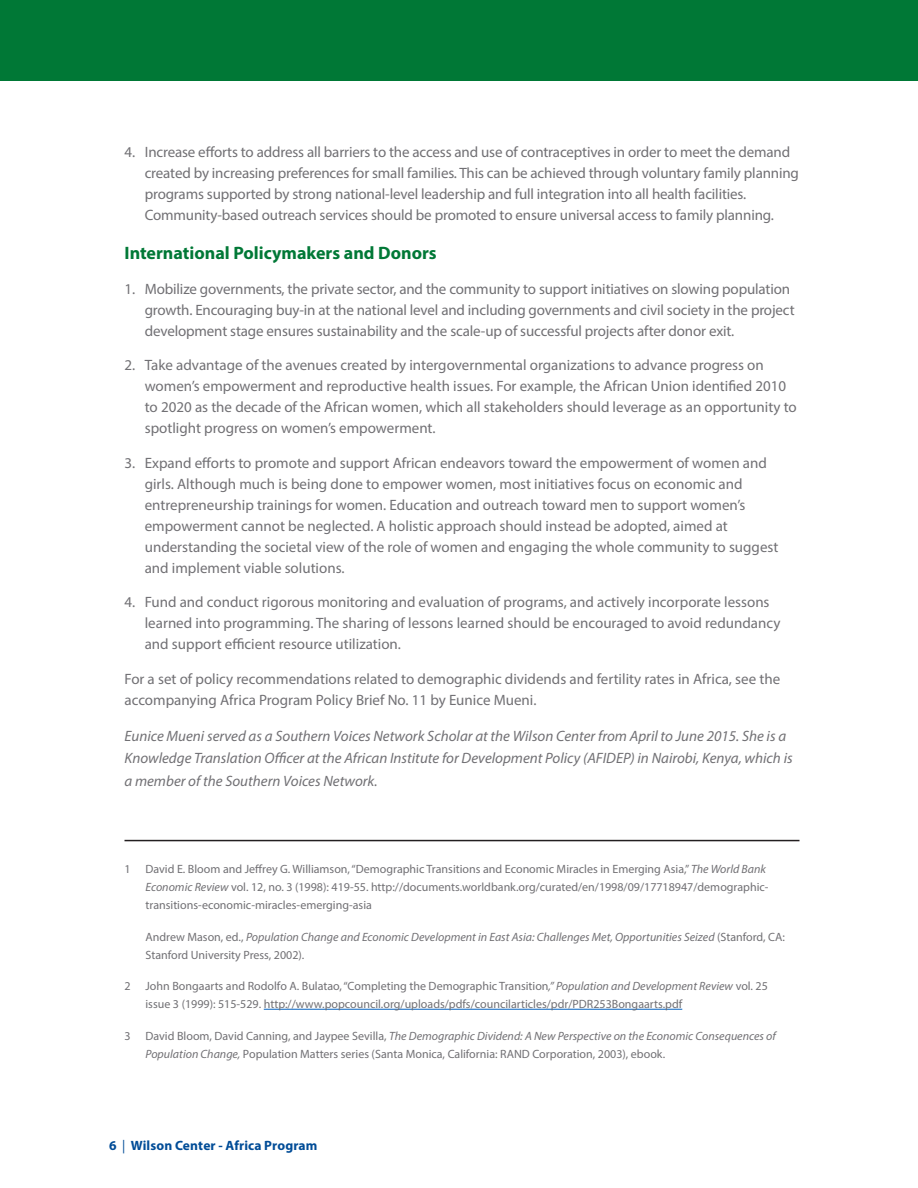
<style>
.page{position:relative;width:918px;height:1188px;background:#fff}
.page>*{position:absolute;margin:0;border:0;box-sizing:border-box;transform-origin:0 0}
.body_grey{font:700 18px "Myriad Pro";color:#007836}
.body_grey-2{font:15px/21px "Myriad Pro";color:#717074}
.body_grey-3{font:italic 15px/22.5px "Myriad Pro";color:#717074}
.t1{font:700 13.5px "Myriad Pro";letter-spacing:.01em;color:#004c97}
.body_grey-4{font:12px/18px "Myriad Pro";color:#717074}
.body_grey-5{font:italic 12px/18px "Myriad Pro";color:#717074}
.s1{font-style:italic}
.s2{font-style:normal}
.s3{font-weight:400}
</style>
<div class="page">
<div style="left:0;top:0;width:918px;height:80px;background:#007836"></div>
<hr style="left:264px;top:1009px;width:418px;height:1px;background:#0563c1">
<hr style="left:125px;top:840px;width:675px;height:1px;background:#231f20">
<p class="body_grey-2" style="left:145px;top:141px;width:656px;text-indent:-20px">4. Increase efforts to address all barriers to the access and use of contraceptives in order to meet the demand created by increasing preferences for small families. This can be achieved through voluntary family planning programs supported by strong national-level leadership and full integration into all health facilities.<br>Community-based outreach services should be promoted to ensure universal access to family planning.</p>
<p class="body_grey" style="left:125px;top:241px;width:314px">International Policymakers and Donors</p>
<p class="body_grey-2" style="left:145px;top:278px;width:651px;text-indent:-20px">1. Mobilize governments, the private sector, and the community to support initiatives on slowing population growth. Encouraging buy-in at the national level and including governments and civil society in the project development stage ensures sustainability and the scale-up of successful projects after donor exit.</p>
<p class="body_grey-2" style="left:145px;top:354px;width:654px;text-indent:-20px">2. Take advantage of the avenues created by intergovernmental organizations to advance progress on women’s empowerment and reproductive health issues. For example, the African Union identified 2010 to 2020 as the decade of the African women, which all stakeholders should leverage as an opportunity to spotlight progress on women’s empowerment.</p>
<p class="body_grey-2" style="left:145px;top:452px;width:635px;text-indent:-20px">3. Expand efforts to promote and support African endeavors toward the empowerment of women and girls. Although much is being done to empower women, most initiatives focus on economic and entrepreneurship trainings for women. Education and outreach toward men to support women’s empowerment cannot be neglected. A holistic approach should instead be adopted, aimed at understanding the societal view of the role of women and engaging the whole community to suggest and implement viable solutions.</p>
<p class="body_grey-2" style="left:145px;top:591px;width:637px;text-indent:-20px">4. Fund and conduct rigorous monitoring and evaluation of programs, and actively incorporate lessons learned into programming. The sharing of lessons learned should be encouraged to avoid redundancy and support efficient resource utilization.</p>
<p class="body_grey-2" style="left:125px;top:668px;width:657px">For a set of policy recommendations related to demographic dividends and fertility rates in Africa, see the accompanying Africa Program Policy Brief No. 11 by Eunice Mueni.</p>
<p class="body_grey-3" style="left:125px;top:724px;width:670px">Eunice Mueni served as a Southern Voices Network Scholar at the Wilson Center from April to June 2015. She is a<br>Knowledge Translation Officer at the African Institute for Development Policy (AFIDEP) in Nairobi, Kenya, which is a member of the Southern Voices Network.</p>
<p class="body_grey-4" style="left:146px;top:860px;width:625px;text-indent:-21px">1 David E. Bloom and Jeffrey G. Williamson, “Demographic Transitions and Economic Miracles in Emerging Asia,” <span class="s1">The World Bank<br>Economic Review</span> vol. 12, no. 3 (1998): 419-55. http://documents.worldbank.org/curated/en/1998/09/17718947/demographic&shy;transitions-economic-miracles-emerging-asia</p>
<p class="body_grey-5" style="left:146px;top:927px;width:641px"><span class="s2">Andrew Mason, ed.,</span> Population Change and Economic Development in East Asia: Challenges Met, Opportunities Seized <span class="s2">(Stanford, CA:<br>Stanford University Press, 2002).</span></p>
<p class="body_grey-4" style="left:146px;top:977px;width:624px;text-indent:-21px">2 John Bongaarts and Rodolfo A. Bulatao, “Completing the Demographic Transition<span class="s1">,” Population and Development Review</span> vol. 25 issue 3 (1999): 515-529. http://www.popcouncil.org/uploads/pdfs/councilarticles/pdr/PDR253Bongaarts.pdf</p>
<p class="body_grey-4" style="left:146px;top:1026px;width:632px;text-indent:-21px">3 David Bloom, David Canning, and Jaypee Sevilla, <span class="s1">The Demographic Dividend: A New Perspective on the Economic Consequences of<br>Population Change,</span> Population Matters series (Santa Monica, California: RAND Corporation, 2003), ebook.</p>
<p class="t1" style="left:109px;top:1136px;width:210px">6 <span class="s3">|</span> Wilson Center - Africa Program</p>
</div>
